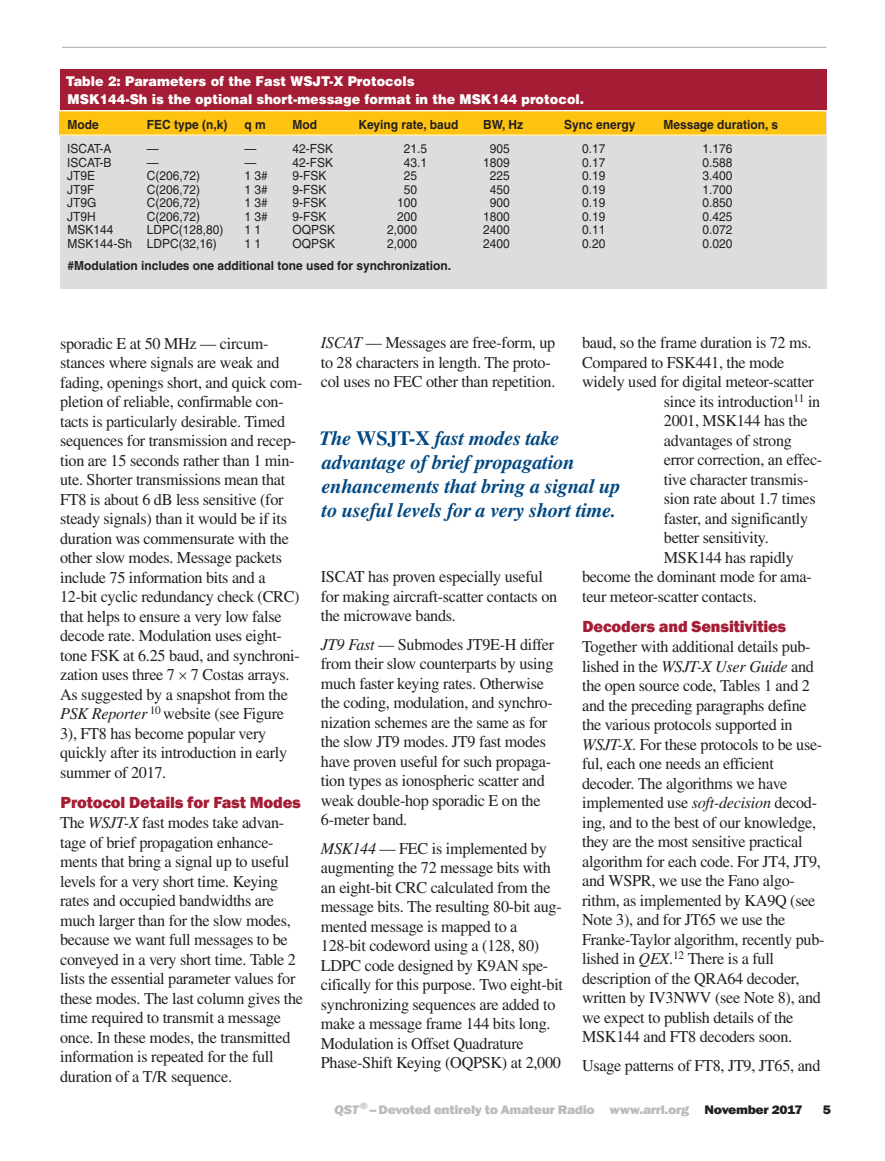
<style>
.page{position:relative;width:885px;height:1161px;background:#fff}
.page>*{position:absolute;margin:0;border:0;box-sizing:border-box;transform-origin:0 0}
.t1{font:italic 700 20.25px/24px "Times";letter-spacing:-.01em;color:#014882}
.t2{font:16.5px/19.5px "Times";letter-spacing:-.02em;color:#231f20}
.t3{font:800 16.5px "Franklin Gothic";letter-spacing:-.01em;color:#a41d35}
.t4{font:900 13.5px/18px "Helvetica";color:#fff;scale:.95 1}
.t5{font:800 12.75px "Franklin Gothic";letter-spacing:-.025em;color:#babbbe;scale:1.1 1}
.t6{font:800 12.75px "Franklin Gothic";color:#231f20;scale:1.1 1}
.t7{font:12.6px "Helvetica";color:#231f20;scale:.95 1}
.t8{font:700 12.6px "Helvetica";color:#231f20;scale:.95 1}
.s1{font-style:italic}
.s2{font-style:normal}
.s3{color:#231f20}
</style>
<div class="page">
<hr style="left:62px;top:47px;width:764px;height:1px;background:#a8a9ad">
<div style="left:60px;top:70px;width:766px;height:219px;background:#dcdddf"></div>
<div style="left:60px;top:70px;width:766px;height:40px;background:#a41d35"></div>
<div style="left:59px;top:111px;width:766px;height:24px;background:#fec210"></div>
<hr style="left:57px;top:110px;width:779px;height:1px;background:#fff">
<hr style="left:54px;top:135px;width:784px;height:1px;background:#fff">
<p class="t4" style="left:66px;top:72px;width:547px">Table 2: Parameters of the Fast WSJT-X Protocols<br>MSK144-Sh is the optional short-message format in the MSK144 protocol.</p>
<p class="t8" style="left:67px;top:117px;width:34px">Mode</p>
<p class="t8" style="left:147px;top:117px;width:86px">FEC type (n,k)</p>
<p class="t8" style="left:244px;top:117px;width:24px">q m</p>
<p class="t8" style="left:292px;top:117px;width:27px">Mod</p>
<p class="t8" style="left:358px;top:117px;width:106px">Keying rate, baud</p>
<p class="t8" style="left:483px;top:117px;width:43px">BW, Hz</p>
<p class="t8" style="left:564px;top:117px;width:76px">Sync energy</p>
<p class="t8" style="left:663px;top:117px;width:122px">Message duration, s</p>
<p class="t7" style="left:67px;top:142px;width:48px">ISCAT-A</p>
<p class="t7" style="left:147px;top:142px;width:14px">—</p>
<p class="t7" style="left:244px;top:142px;width:14px">—</p>
<p class="t7" style="left:292px;top:142px;width:44px">42-FSK</p>
<p class="t7" style="left:404px;top:142px;width:26px">21.5</p>
<p class="t7" style="left:489px;top:142px;width:23px">905</p>
<p class="t7" style="left:582px;top:142px;width:26px">0.17</p>
<p class="t7" style="left:702px;top:142px;width:33px">1.176</p>
<p class="t7" style="left:67px;top:155px;width:48px">ISCAT-B</p>
<p class="t7" style="left:147px;top:155px;width:14px">—</p>
<p class="t7" style="left:244px;top:155px;width:14px">—</p>
<p class="t7" style="left:292px;top:155px;width:44px">42-FSK</p>
<p class="t7" style="left:404px;top:155px;width:26px">43.1</p>
<p class="t7" style="left:483px;top:155px;width:30px">1809</p>
<p class="t7" style="left:582px;top:155px;width:26px">0.17</p>
<p class="t7" style="left:702px;top:155px;width:33px">0.588</p>
<p class="t7" style="left:67px;top:169px;width:31px">JT9E</p>
<p class="t7" style="left:147px;top:169px;width:58px">C(206,72)</p>
<p class="t7" style="left:244px;top:169px;width:26px">1 3#</p>
<p class="t7" style="left:292px;top:169px;width:37px">9-FSK</p>
<p class="t7" style="left:404px;top:169px;width:16px">25</p>
<p class="t7" style="left:489px;top:169px;width:23px">225</p>
<p class="t7" style="left:582px;top:169px;width:26px">0.19</p>
<p class="t7" style="left:702px;top:169px;width:33px">3.400</p>
<p class="t7" style="left:67px;top:182px;width:30px">JT9F</p>
<p class="t7" style="left:147px;top:182px;width:58px">C(206,72)</p>
<p class="t7" style="left:244px;top:182px;width:26px">1 3#</p>
<p class="t7" style="left:292px;top:182px;width:37px">9-FSK</p>
<p class="t7" style="left:404px;top:182px;width:16px">50</p>
<p class="t7" style="left:489px;top:182px;width:23px">450</p>
<p class="t7" style="left:582px;top:182px;width:26px">0.19</p>
<p class="t7" style="left:702px;top:182px;width:33px">1.700</p>
<p class="t7" style="left:67px;top:196px;width:32px">JT9G</p>
<p class="t7" style="left:147px;top:196px;width:58px">C(206,72)</p>
<p class="t7" style="left:244px;top:196px;width:26px">1 3#</p>
<p class="t7" style="left:292px;top:196px;width:37px">9-FSK</p>
<p class="t7" style="left:397px;top:196px;width:23px">100</p>
<p class="t7" style="left:489px;top:196px;width:23px">900</p>
<p class="t7" style="left:582px;top:196px;width:26px">0.19</p>
<p class="t7" style="left:702px;top:196px;width:33px">0.850</p>
<p class="t7" style="left:67px;top:209px;width:32px">JT9H</p>
<p class="t7" style="left:147px;top:209px;width:58px">C(206,72)</p>
<p class="t7" style="left:244px;top:209px;width:26px">1 3#</p>
<p class="t7" style="left:292px;top:209px;width:37px">9-FSK</p>
<p class="t7" style="left:397px;top:209px;width:23px">200</p>
<p class="t7" style="left:483px;top:209px;width:30px">1800</p>
<p class="t7" style="left:582px;top:209px;width:26px">0.19</p>
<p class="t7" style="left:702px;top:209px;width:33px">0.425</p>
<p class="t7" style="left:67px;top:223px;width:50px">MSK144</p>
<p class="t7" style="left:147px;top:223px;width:82px">LDPC(128,80)</p>
<p class="t7" style="left:244px;top:223px;width:19px">1 1</p>
<p class="t7" style="left:292px;top:223px;width:46px">OQPSK</p>
<p class="t7" style="left:387px;top:223px;width:33px">2,000</p>
<p class="t7" style="left:483px;top:223px;width:30px">2400</p>
<p class="t7" style="left:582px;top:223px;width:26px">0.11</p>
<p class="t7" style="left:702px;top:223px;width:33px">0.072</p>
<p class="t7" style="left:67px;top:236px;width:159px">MSK144-Sh LDPC(32,16)</p>
<p class="t7" style="left:244px;top:236px;width:19px">1 1</p>
<p class="t7" style="left:292px;top:236px;width:46px">OQPSK</p>
<p class="t7" style="left:387px;top:236px;width:33px">2,000</p>
<p class="t7" style="left:483px;top:236px;width:30px">2400</p>
<p class="t7" style="left:582px;top:236px;width:26px">0.20</p>
<p class="t7" style="left:702px;top:236px;width:33px">0.020</p>
<p class="t8" style="left:67px;top:258px;width:405px">#Modulation includes one additional tone used for synchronization.</p>
<p class="t2" style="left:60px;top:334px;width:244px">sporadic E at 50 MHz — circum&shy;stances where signals are weak and fading, openings short, and quick com&shy;pletion of reliable, confirmable con&shy;tacts is particularly desirable. Timed sequences for transmission and recep&shy;tion are 15 seconds rather than 1 min&shy;ute. Shorter transmissions mean that FT8 is about 6 dB less sensitive (for steady signals) than it would be if its duration was commensurate with the other slow modes. Message packets include 75 information bits and a 12-bit cyclic redundancy check (CRC) that helps to ensure a very low false decode rate. Modulation uses eight&shy;tone FSK at 6.25 baud, and synchroni&shy;zation uses three 7 7 Costas arrays.<br>As suggested by a snapshot from the <span class="s1">PSK Reporter</span> <sup>10</sup> website (see Figure 3), FT8 has become popular very quickly after its introduction in early summer of 2017.</p>
<p class="t3" style="left:60px;top:792px;width:242px">Protocol Details for Fast Modes</p>
<p class="t2" style="left:60px;top:813px;width:244px">The <span class="s1">WSJT-X</span> fast modes take advan&shy;tage of brief propagation enhance&shy;ments that bring a signal up to useful levels for a very short time. Keying rates and occupied bandwidths are much larger than for the slow modes, because we want full messages to be conveyed in a very short time. Table 2 lists the essential parameter values for these modes. The last column gives the time required to transmit a message once. In these modes, the transmitted information is repeated for the full duration of a T/R sequence.</p>
<p class="t2" style="left:582px;top:333px;width:231px">baud, so the frame duration is 72 ms.</p>
<p class="t2" style="left:582px;top:352px;width:204px">Compared to FSK441, the mode</p>
<p class="t2" style="left:582px;top:372px;width:233px">widely used for digital meteor-scatter</p>
<p class="t2" style="left:663px;top:391px;width:158px">since its introduction<sup>11</sup> in</p>
<p class="t2" style="left:663px;top:411px;width:145px">2001, MSK144 has the</p>
<p class="t2" style="left:663px;top:430px;width:130px">advantages of strong</p>
<p class="t2" style="left:663px;top:450px;width:160px">error correction, an effec-</p>
<p class="t2" style="left:663px;top:469px;width:146px">tive character transmis-</p>
<p class="t2" style="left:663px;top:489px;width:153px">sion rate about 1.7 times</p>
<p class="t2" style="left:663px;top:508px;width:146px">faster, and significantly</p>
<p class="t2" style="left:663px;top:528px;width:106px">better sensitivity.</p>
<p class="t2" style="left:663px;top:547px;width:131px">MSK144 has rapidly</p>
<p class="t2" style="left:582px;top:567px;width:231px">become the dominant mode for ama-</p>
<p class="t2" style="left:582px;top:586px;width:176px">teur meteor-scatter contacts.</p>
<p class="t3" style="left:582px;top:615px;width:205px">Decoders and Sensitivities</p>
<p class="t2" style="left:582px;top:637px;width:244px">Together with additional details pub&shy;lished in the <span class="s1">WSJT-X User Guide</span> and the open source code, Tables 1 and 2 and the preceding paragraphs define the various protocols supported in <span class="s1">WSJT-X</span>. For these protocols to be use&shy;ful, each one needs an efficient decoder. The algorithms we have implemented use <span class="s1">soft-decision</span> decod&shy;ing, and to the best of our knowledge, they are the most sensitive practical algorithm for each code. For JT4, JT9, and WSPR, we use the Fano algo&shy;rithm, as implemented by KA9Q (see Note 3), and for JT65 we use the Franke-Taylor algorithm, recently pub&shy;lished in <span class="s1">QEX</span>.<sup>12</sup> There is a full description of the QRA64 decoder, written by IV3NWV (see Note 8), and we expect to publish details of the MSK144 and FT8 decoders soon.</p>
<p class="t2" style="left:582px;top:1055px;width:240px">Usage patterns of FT8, JT9, JT65, and</p>
<p class="t2" style="left:321px;top:333px;width:236px"><span class="s1">ISCAT</span> — Messages are free-form, up to 28 characters in length. The proto&shy;col uses no FEC other than repetition.</p>
<p class="t1" style="left:319px;top:426px;width:303px">The <span class="s2">WSJT-X</span> fast modes take advantage of brief propagation enhancements that bring a signal up to useful levels for a very short time.</p>
<p class="t2" style="left:321px;top:567px;width:238px">ISCAT has proven especially useful for making aircraft-scatter contacts on the microwave bands.</p>
<p class="t2" style="left:321px;top:634px;width:235px"><span class="s1">JT9 Fast</span> — Submodes JT9E-H differ from their slow counterparts by using much faster keying rates. Otherwise the coding, modulation, and synchro&shy;nization schemes are the same as for the slow JT9 modes. JT9 fast modes have proven useful for such propaga&shy;tion types as ionospheric scatter and weak double-hop sporadic E on the 6-meter band.</p>
<p class="t2" style="left:321px;top:838px;width:243px"><span class="s1">MSK144</span> — FEC is implemented by augmenting the 72 message bits with an eight-bit CRC calculated from the message bits. The resulting 80-bit aug&shy;mented message is mapped to a 128-bit codeword using a (128, 80)<br>LDPC code designed by K9AN spe&shy;cifically for this purpose. Two eight-bit synchronizing sequences are added to make a message frame 144 bits long.<br>Modulation is Offset Quadrature Phase-Shift Keying (OQPSK) at 2,000</p>
<p class="t5" style="left:334px;top:1102px;width:427px"><span class="s1">QST</span><sup>®</sup>– Devoted entirely to Amateur Radio www.arrl.org <span class="s3">November 2017</span></p>
<p class="t6" style="left:822px;top:1102px;width:9px">5</p>
</div>
